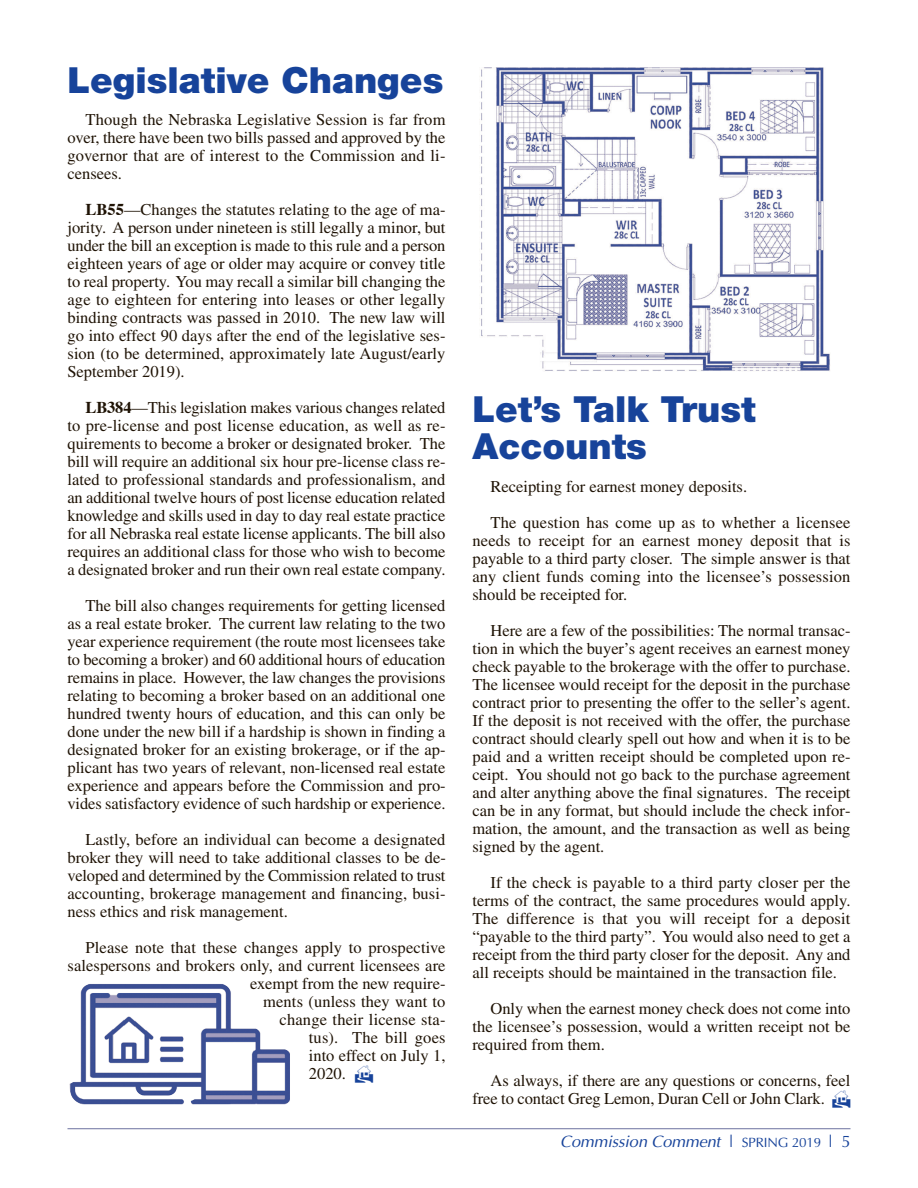
<style>
.page{position:relative;width:918px;height:1188px;background:#fff}
.page>*{position:absolute;margin:0;border:0;box-sizing:border-box;transform-origin:0 0}
.t1{font:900 36px/37.5px "Helvetica Neue";color:#17439a}
.t2{font:16.5px/18px "Times";color:#1f1305;text-align:justify}
.t3{font:italic 16.5px "Optima";letter-spacing:-.005em;color:#17439a}
.s1{font-weight:700}
.s2{color:#17439a}
.s3{font-style:normal}
.s4{font-style:normal;font-size:13.5px}
</style>
<div class="page">
<img style="left:479px;top:67px;width:351px;height:304px">
<hr style="left:68px;top:1128px;width:782px;height:1px;background:#7d81aa">
<img style="left:69px;top:984px;width:221px;height:120px">
<h1 class="t1" style="left:68px;top:65px;width:377px">Legislative Changes</h1>
<p class="t2" style="left:67px;top:113px;width:380px;text-indent:18px">Though the Nebraska Legislative Session is far from over, there have been two bills passed and approved by the governor that are of interest to the Commission and li&shy;censees.</p>
<p class="t2" style="left:67px;top:203px;width:380px;text-indent:18px"><span class="s1">lB55</span>—Changes the statutes relating to the age of ma&shy;jority. A person under nineteen is still legally a minor, but under the bill an exception is made to this rule and a person eighteen years of age or older may acquire or convey title to real property. You may recall a similar bill changing the age to eighteen for entering into leases or other legally binding contracts was passed in 2010. The new law will go into effect 90 days after the end of the legislative ses&shy;sion (to be determined, approximately late August/early September 2019).</p>
<p class="t2" style="left:67px;top:401px;width:380px;text-indent:18px"><span class="s1">lB384</span>—This legislation makes various changes related to pre-license and post license education, as well as re&shy;quirements to become a broker or designated broker. The bill will require an additional six hour pre-license class re&shy;lated to professional standards and professionalism, and an additional twelve hours of post license education related knowledge and skills used in day to day real estate practice for all Nebraska real estate license applicants. The bill also requires an additional class for those who wish to become a designated broker and run their own real estate company.</p>
<p class="t2" style="left:67px;top:599px;width:380px;text-indent:18px">The bill also changes requirements for getting licensed as a real estate broker. The current law relating to the two year experience requirement (the route most licensees take to becoming a broker) and 60 additional hours of education remains in place. However, the law changes the provisions relating to becoming a broker based on an additional one hundred twenty hours of education, and this can only be done under the new bill if a hardship is shown in finding a designated broker for an existing brokerage, or if the ap&shy;plicant has two years of relevant, non-licensed real estate experience and appears before the Commission and pro&shy;vides satisfactory evidence of such hardship or experience.</p>
<p class="t2" style="left:68px;top:833px;width:380px;text-indent:18px">Lastly, before an individual can become a designated broker they will need to take additional classes to be de&shy;veloped and determined by the Commission related to trust accounting, brokerage management and financing, busi&shy;ness ethics and risk management.</p>
<p class="t2" style="left:86px;top:941px;width:362px">Please note that these changes apply to prospective</p>
<p class="t2" style="left:68px;top:959px;width:380px">salespersons and brokers only, and current licensees are</p>
<p class="t2" style="left:250px;top:977px;width:197px">exempt from the new require-</p>
<p class="t2" style="left:263px;top:995px;width:184px">ments (unless they want to</p>
<p class="t2" style="left:280px;top:1013px;width:168px">change their license sta-</p>
<p class="t2" style="left:309px;top:1031px;width:138px">tus). The bill goes</p>
<p class="t2" style="left:309px;top:1049px;width:138px">into effect on July 1,</p>
<p class="t2" style="left:309px;top:1067px;width:66px">2020. <span class="s2">★</span></p>
<h1 class="t1" style="left:473px;top:393px;width:285px">Let’s Talk Trust<br>Accounts</h1>
<p class="t2" style="left:491px;top:470px;width:361px;line-height:36px">Receipting for earnest money deposits.<br>The question has come up as to whether a licensee</p>
<p class="t2" style="left:473px;top:533px;width:380px">needs to receipt for an earnest money deposit that is payable to a third party closer. The simple answer is that any client funds coming into the licensee’s possession should be receipted for.</p>
<p class="t2" style="left:473px;top:623px;width:380px;text-indent:18px">Here are a few of the possibilities: The normal transac&shy;tion in which the buyer’s agent receives an earnest money check payable to the brokerage with the offer to purchase.<br>The licensee would receipt for the deposit in the purchase contract prior to presenting the offer to the seller’s agent.<br>If the deposit is not received with the offer, the purchase contract should clearly spell out how and when it is to be paid and a written receipt should be completed upon re&shy;ceipt. You should not go back to the purchase agreement and alter anything above the final signatures. The receipt can be in any format, but should include the check infor&shy;mation, the amount, and the transaction as well as being signed by the agent.</p>
<p class="t2" style="left:473px;top:875px;width:380px;text-indent:18px">If the check is payable to a third party closer per the terms of the contract, the same procedures would apply.<br>The difference is that you will receipt for a deposit “payable to the third party”. You would also need to get a receipt from the third party closer for the deposit. Any and all receipts should be maintained in the transaction file.</p>
<p class="t2" style="left:473px;top:1001px;width:379px;text-indent:18px">Only when the earnest money check does not come into the licensee’s possession, would a written receipt not be required from them.</p>
<p class="t2" style="left:473px;top:1073px;width:380px;text-align:right">As always, if there are any questions or concerns, feel free to contact Greg Lemon, Duran Cell or John Clark. <span class="s2">★</span></p>
<p class="t3" style="left:560px;top:1132px;width:292px">Commission Comment <span class="s3">|</span> <span class="s4">SPRING 2019</span> <span class="s3">| 5</span></p>
</div>
